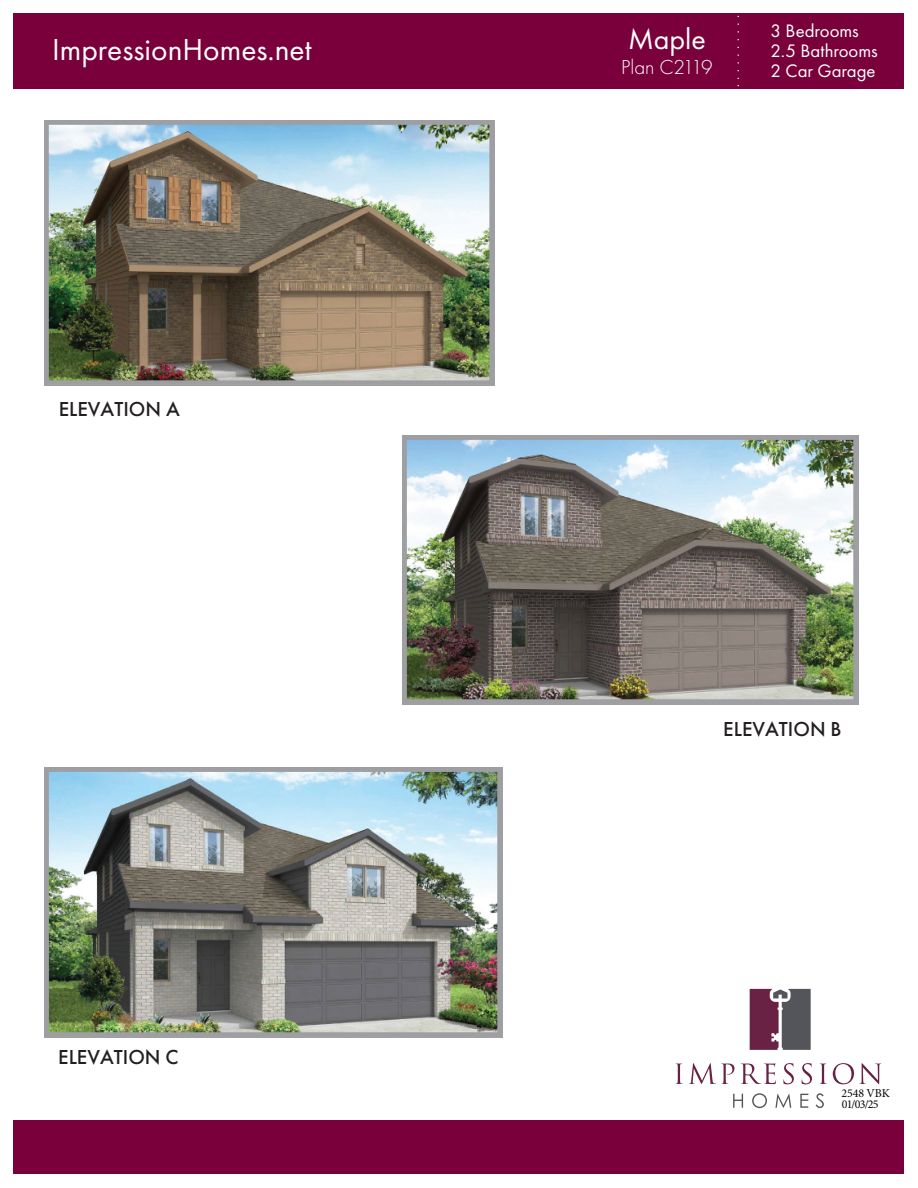
<style>
.page{position:relative;width:918px;height:1188px;background:#fff}
.page>*{position:absolute;margin:0;border:0;box-sizing:border-box;transform-origin:0 0}
.t1{font:31.5px "Futura PT";color:#fff}
.t2{font:30px "Futura PT";letter-spacing:-.005em;color:#fff}
.t3{font:500 21px "Futura PT";color:#231f20}
.t4{font:300 21px "Futura PT";letter-spacing:-.015em;color:#fff}
.t5{font:18.75px/20.2px "Futura PT";color:#fff}
.t6{font:12px/10.9px "Minion Pro";letter-spacing:-.015em;color:#040503}
</style>
<div class="page">
<div style="left:14px;top:1120px;width:890px;height:54px;background:#7a003b"></div>
<div style="left:14px;top:14px;width:890px;height:75px;background:#7a003b"></div>
<svg style="left:733px;top:1094px;width:10px;height:14px"></svg>
<svg style="left:752px;top:1093px;width:15px;height:15px"></svg>
<svg style="left:775px;top:1094px;width:16px;height:14px"></svg>
<svg style="left:800px;top:1094px;width:8px;height:14px"></svg>
<svg style="left:816px;top:1093px;width:8px;height:15px"></svg>
<svg style="left:676px;top:1064px;width:7px;height:20px"></svg>
<svg style="left:689px;top:1063px;width:45px;height:21px"></svg>
<svg style="left:741px;top:1063px;width:35px;height:21px"></svg>
<svg style="left:783px;top:1063px;width:11px;height:21px"></svg>
<svg style="left:802px;top:1063px;width:10px;height:21px"></svg>
<svg style="left:820px;top:1064px;width:7px;height:20px"></svg>
<svg style="left:833px;top:1063px;width:48px;height:21px"></svg>
<svg style="left:750px;top:989px;width:61px;height:61px;background:#6e5161"></svg>
<img style="left:44px;top:120px;width:450px;height:265px">
<img style="left:402px;top:436px;width:456px;height:268px">
<img style="left:44px;top:767px;width:458px;height:270px">
<h1 class="t1" style="left:52px;top:31px;width:261px">ImpressionHomes.net</h1>
<p class="t3" style="left:59px;top:397px;width:123px">ELEVATION A</p>
<p class="t3" style="left:58px;top:1044px;width:122px">ELEVATION C</p>
<h2 class="t2" style="left:628px;top:21px;width:79px">Maple</h2>
<p class="t4" style="left:621px;top:55px;width:93px">Plan C2119</p>
<p class="t5" style="left:771px;top:20px;width:109px">3 Bedrooms<br>2.5 Bathrooms<br>2 Car Garage</p>
<p class="t3" style="left:723px;top:716px;width:120px">ELEVATION B</p>
<p class="t6" style="left:842px;top:1088px;width:50px">2548 VBK<br>01/03/25</p>
</div>
